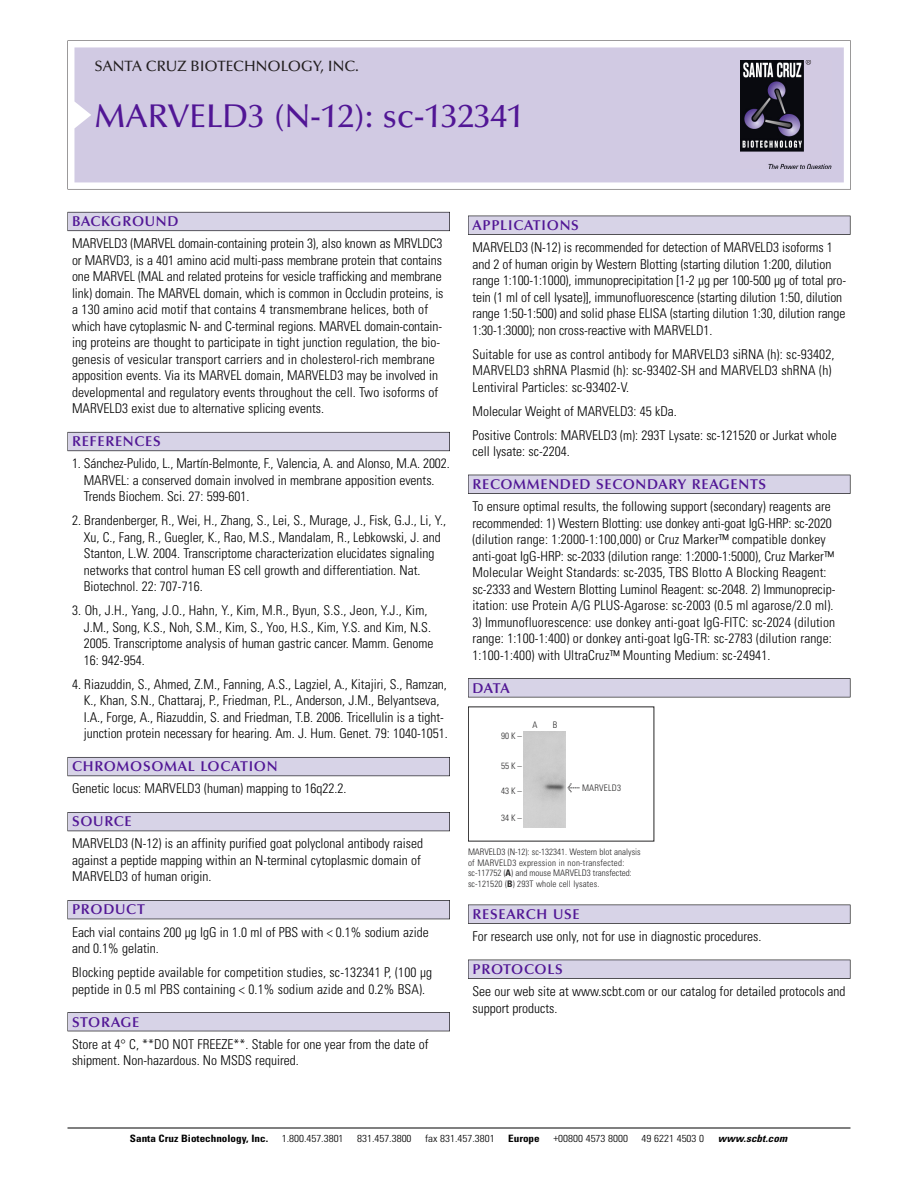
<style>
.page{position:relative;width:918px;height:1188px;background:#fff}
.page>*{position:absolute;margin:0;border:0;box-sizing:border-box;transform-origin:0 0}
.t1{font:500 33px "Optima";color:#511695}
.t2{font:500 15px "Optima";color:#231f20}
.t3{font:600 14.25px "Optima";letter-spacing:.05em;color:#511695}
.t4{font:300 condensed 13.5px/16.5px "Univers";color:#000}
.t5{font:300 condensed 10.2px "Univers";color:#000;scale:1.1 1}
.t6{font:700 condensed 10.2px "Univers";color:#000;scale:1.1 1}
.t7{font:italic 700 condensed 10.2px "Univers";letter-spacing:.005em;color:#000;scale:1.1 1}
.t8{font:9px/10.5px "Univers Condensed Light+TOOJAH";letter-spacing:.005em;color:#272627}
.t9{font:9px "Univers Condensed Light+TOOJAH";letter-spacing:.025em;color:#272627}
.s1{font-family:"Meta Plus Book Roman+EIGFTC";font-size:10.5px}
.s2{font-family:"Univers Condensed Bold+IOPFWD"}
</style>
<div class="page">
<svg style="left:68px;top:40px;width:783px;height:149px"></svg>
<div style="left:74px;top:47px;width:770px;height:135px;background:#d1cae3"></div>
<img style="left:741px;top:60px;width:90px;height:108px">
<div style="left:68px;top:212px;width:382px;height:19px;background:#66646e"></div>
<div style="left:68px;top:212px;width:381px;height:18px;background:#d7d3e7"></div>
<div style="left:68px;top:432px;width:382px;height:19px;background:#66646d"></div>
<div style="left:68px;top:433px;width:381px;height:18px;background:#d7d3e7"></div>
<div style="left:68px;top:757px;width:382px;height:19px;background:#5b5961"></div>
<div style="left:68px;top:758px;width:381px;height:18px;background:#d7d3e7"></div>
<div style="left:68px;top:812px;width:382px;height:19px;background:#535259"></div>
<div style="left:68px;top:813px;width:381px;height:18px;background:#d7d3e7"></div>
<div style="left:68px;top:900px;width:382px;height:19px;background:#525158"></div>
<div style="left:68px;top:901px;width:381px;height:18px;background:#d7d3e7"></div>
<div style="left:68px;top:1012px;width:382px;height:19px;background:#525156"></div>
<div style="left:68px;top:1013px;width:381px;height:18px;background:#d7d3e7"></div>
<div style="left:468px;top:216px;width:382px;height:19px;background:#525155"></div>
<div style="left:468px;top:216px;width:382px;height:18px;background:#d7d3e7"></div>
<div style="left:468px;top:475px;width:382px;height:19px;background:#515055"></div>
<div style="left:468px;top:475px;width:382px;height:18px;background:#d7d3e7"></div>
<div style="left:468px;top:678px;width:382px;height:19px;background:#545357"></div>
<div style="left:468px;top:679px;width:382px;height:18px;background:#d7d3e7"></div>
<div style="left:468px;top:905px;width:382px;height:19px;background:#545356"></div>
<div style="left:468px;top:905px;width:382px;height:18px;background:#d7d3e7"></div>
<div style="left:468px;top:960px;width:382px;height:19px;background:#525155"></div>
<div style="left:468px;top:960px;width:382px;height:18px;background:#d7d3e7"></div>
<hr style="left:68px;top:1128px;width:782px;height:1px;background:#000">
<img style="left:523px;top:731px;width:42px;height:96px">
<p class="t2" style="left:94px;top:61px;width:266px">SANTA CRUZ BIOTECHNOLOGY, INC.</p>
<h1 class="t1" style="left:94px;top:103px;width:431px">MARVELD3 (N-12): sc-132341</h1>
<p class="t3" style="left:72px;top:216px;width:108px">BACKGROUND</p>
<p class="t4" style="left:72px;top:236px;width:373px">MARVELD3 (MARVEL domain-containing protein 3), also known as MRVLDC3 or MARVD3, is a 401 amino acid multi-pass membrane protein that contains one MARVEL (MAL and related proteins for vesicle trafficking and membrane link) domain. The MARVEL domain, which is common in Occludin proteins, is a 130 amino acid motif that contains 4 transmembrane helices, both of which have cytoplasmic N- and C-terminal regions. MARVEL domain-contain&shy;ing proteins are thought to participate in tight junction regulation, the bio&shy;genesis of vesicular transport carriers and in cholesterol-rich membrane apposition events. Via its MARVEL domain, MARVELD3 may be involved in developmental and regulatory events throughout the cell. Two isoforms of MARVELD3 exist due to alternative splicing events.</p>
<p class="t3" style="left:72px;top:436px;width:90px">REFERENCES</p>
<p class="t4" style="left:84px;top:457px;width:368px;text-indent:-12px">1. Sánchez-Pulido, L., Martín-Belmonte, F., Valencia, A. and Alonso, M.A. 2002.<br>MARVEL: a conserved domain involved in membrane apposition events.<br>Trends Biochem. Sci. 27: 599-601.</p>
<p class="t4" style="left:84px;top:514px;width:364px;text-indent:-12px">2. Brandenberger, R., Wei, H., Zhang, S., Lei, S., Murage, J., Fisk, G.J., Li, Y., Xu, C., Fang, R., Guegler, K., Rao, M.S., Mandalam, R., Lebkowski, J. and Stanton, L.W. 2004. Transcriptome characterization elucidates signaling networks that control human ES cell growth and differentiation. Nat.<br>Biotechnol. 22: 707-716.</p>
<p class="t4" style="left:84px;top:604px;width:351px;text-indent:-12px">3. Oh, J.H., Yang, J.O., Hahn, Y., Kim, M.R., Byun, S.S., Jeon, Y.J., Kim, J.M., Song, K.S., Noh, S.M., Kim, S., Yoo, H.S., Kim, Y.S. and Kim, N.S.<br>2005. Transcriptome analysis of human gastric cancer. Mamm. Genome 16: 942-954.</p>
<p class="t4" style="left:84px;top:677px;width:366px;text-indent:-12px">4. Riazuddin, S., Ahmed, Z.M., Fanning, A.S., Lagziel, A., Kitajiri, S., Ramzan, K., Khan, S.N., Chattaraj, P., Friedman, P.L., Anderson, J.M., Belyantseva, I.A., Forge, A., Riazuddin, S. and Friedman, T.B. 2006. Tricellulin is a tight&shy;junction protein necessary for hearing. Am. J. Hum. Genet. 79: 1040-1051.</p>
<p class="t3" style="left:72px;top:761px;width:207px">CHROMOSOMAL LOCATION</p>
<p class="t4" style="left:72px;top:782px;width:276px">Genetic locus: MARVELD3 (human) mapping to 16q22.2.</p>
<p class="t3" style="left:72px;top:816px;width:61px">SOURCE</p>
<p class="t4" style="left:72px;top:837px;width:353px">MARVELD3 (N-12) is an affinity purified goat polyclonal antibody raised against a peptide mapping within an N-terminal cytoplasmic domain of<br>MARVELD3 of human origin.</p>
<p class="t3" style="left:72px;top:904px;width:74px">PRODUCT</p>
<p class="t4" style="left:72px;top:925px;width:358px">Each vial contains 200 µg IgG in 1.0 ml of PBS with &lt; 0.1% sodium azide and 0.1% gelatin.</p>
<p class="t4" style="left:72px;top:965px;width:362px">Blocking peptide available for competition studies, sc-132341 P, (100 µg peptide in 0.5 ml PBS containing &lt; 0.1% sodium azide and 0.2% BSA).</p>
<p class="t3" style="left:72px;top:1016px;width:69px">STORAGE</p>
<p class="t4" style="left:72px;top:1037px;width:358px">Store at 4° C, **DO NOT FREEZE**. Stable for one year from the date of shipment. Non-hazardous. No MSDS required.</p>
<p class="t3" style="left:473px;top:219px;width:108px">APPLICATIONS</p>
<p class="t4" style="left:473px;top:240px;width:375px">MARVELD3 (N-12) is recommended for detection of MARVELD3 isoforms 1 and 2 of human origin by Western Blotting (starting dilution 1:200, dilution range 1:100-1:1000), immunoprecipitation [1-2 µg per 100-500 µg of total pro&shy;tein (1 ml of cell lysate)], immunofluorescence (starting dilution 1:50, dilution range 1:50-1:500) and solid phase ELISA (starting dilution 1:30, dilution range 1:30-1:3000); non cross-reactive with MARVELD1.</p>
<p class="t4" style="left:473px;top:347px;width:363px">Suitable for use as control antibody for MARVELD3 siRNA (h): sc-93402,<br>MARVELD3 shRNA Plasmid (h): sc-93402-SH and MARVELD3 shRNA (h)<br>Lentiviral Particles: sc-93402-V.</p>
<p class="t4" style="left:473px;top:400px;width:366px;line-height:24px">Molecular Weight of MARVELD3: 45 kDa.<br>Positive Controls: MARVELD3 (m): 293T Lysate: sc-121520 or Jurkat whole</p>
<p class="t4" style="left:473px;top:444px;width:99px">cell lysate: sc-2204.</p>
<p class="t3" style="left:473px;top:479px;width:295px">RECOMMENDED SECONDARY REAGENTS</p>
<p class="t4" style="left:473px;top:499px;width:364px">To ensure optimal results, the following support (secondary) reagents are recommended: 1) Western Blotting: use donkey anti-goat IgG-HRP: sc-2020 (dilution range: 1:2000-1:100,000) or Cruz Marker™ compatible donkey anti-goat IgG-HRP: sc-2033 (dilution range: 1:2000-1:5000), Cruz Marker™ Molecular Weight Standards: sc-2035, TBS Blotto A Blocking Reagent: sc-2333 and Western Blotting Luminol Reagent: sc-2048. 2) Immunoprecip&shy;itation: use Protein A/G PLUS-Agarose: sc-2003 (0.5 ml agarose/2.0 ml).</p>
<p class="t4" style="left:473px;top:615px;width:364px">3) Immunofluorescence: use donkey anti-goat IgG-FITC: sc-2024 (dilution range: 1:100-1:400) or donkey anti-goat IgG-TR: sc-2783 (dilution range:<br>1:100-1:400) with UltraCruz™ Mounting Medium: sc-24941.</p>
<p class="t3" style="left:473px;top:682px;width:39px">DATA</p>
<p class="t8" style="left:501px;top:731px;width:22px">90K–</p>
<p class="t8" style="left:501px;top:761px;width:22px">55K–</p>
<p class="t8" style="left:501px;top:787px;width:22px">43K–</p>
<p class="t8" style="left:501px;top:814px;width:22px">34K–</p>
<p class="t8" style="left:533px;top:721px;width:7px">A</p>
<p class="t8" style="left:553px;top:721px;width:6px">B</p>
<p class="t9" style="left:567px;top:785px;width:55px"><span class="s1">&lt;</span> MARVELD3</p>
<p class="t8" style="left:468px;top:848px;width:174px">MARVELD3 (N-12): sc-132341. Western blot analysis of MARVELD3 expression in non-transfected: sc-117752 (<span class="s2">A</span>) and mouse MARVELD3 transfected: sc-121520 (<span class="s2">B</span>) 293T whole cell lysates.</p>
<p class="t3" style="left:473px;top:908px;width:109px">RESEARCH USE</p>
<p class="t4" style="left:473px;top:929px;width:290px">For research use only, not for use in diagnostic procedures.</p>
<p class="t3" style="left:473px;top:963px;width:92px">PROTOCOLS</p>
<p class="t4" style="left:473px;top:984px;width:375px">See our web site at www.scbt.com or our catalog for detailed protocols and support products.</p>
<p class="t6" style="left:130px;top:1135px;width:127px">Santa Cruz Biotechnology, Inc.</p>
<p class="t5" style="left:282px;top:1135px;width:58px">1.800.457.3801</p>
<p class="t5" style="left:357px;top:1135px;width:51px">831.457.3800</p>
<p class="t5" style="left:425px;top:1135px;width:65px">fax 831.457.3801</p>
<p class="t6" style="left:508px;top:1135px;width:30px">Europe</p>
<p class="t5" style="left:553px;top:1135px;width:69px">+00800 4573 8000</p>
<p class="t5" style="left:642px;top:1135px;width:58px">49 6221 4503 0</p>
<p class="t7" style="left:718px;top:1135px;width:64px">www.scbt.com</p>
</div>
